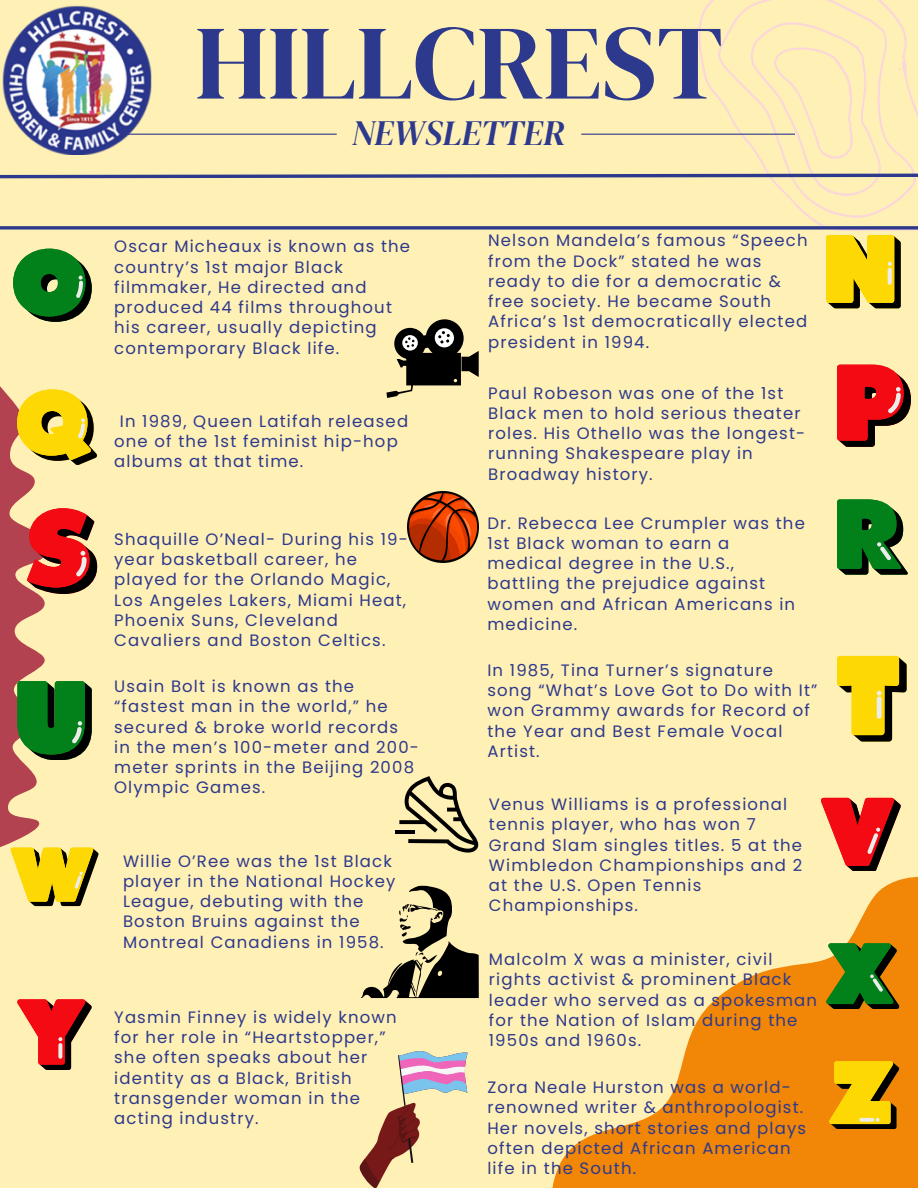
<style>
.page{position:relative;width:918px;height:1188px;background:#fff0b5}
.page>*{position:absolute;margin:0;border:0;box-sizing:border-box;transform-origin:0 0}
.t1{font:105.45px "DM Serif Display";color:#2d398d}
.t2{font:italic 35.25px "DM Serif Display";color:#2d398d}
.t3{font:16.5px/20.2px "Poppins";letter-spacing:.07em;color:#2d398d}
</style>
<div class="page">
<svg style="left:552px;top:877px;width:366px;height:311px;fill:#f18607"></svg>
<svg style="left:698px;top:0;width:220px;height:231px"></svg>
<svg style="left:0;top:172px;width:918px;height:8px"></svg>
<img style="left:2px;top:5px;width:149px;height:149px">
<svg style="left:0;top:226px;width:918px;height:4px;background:#4d5493"></svg>
<hr style="left:123px;top:134px;width:214px;height:1px;background:#2d398d">
<hr style="left:581px;top:134px;width:214px;height:1px;background:#2d398d">
<svg style="left:13px;top:249px;width:79px;height:73px"></svg>
<svg style="left:826px;top:235px;width:74px;height:73px;background:#d6b80f"></svg>
<svg style="left:837px;top:499px;width:71px;height:76px;background:#2e8032"></svg>
<svg style="left:837px;top:365px;width:74px;height:82px"></svg>
<svg style="left:837px;top:656px;width:70px;height:85px"></svg>
<svg style="left:829px;top:1061px;width:70px;height:68px;background:#d0a406"></svg>
<svg style="left:0;top:386px;width:98px;height:520px"></svg>
<svg style="left:826px;top:943px;width:73px;height:66px;background:#427316"></svg>
<svg style="left:17px;top:999px;width:74px;height:71px"></svg>
<svg style="left:821px;top:798px;width:80px;height:73px"></svg>
<svg style="left:386px;top:319px;width:93px;height:79px"></svg>
<img style="left:408px;top:491px;width:71px;height:71px">
<svg style="left:360px;top:886px;width:119px;height:112px"></svg>
<svg style="left:360px;top:1051px;width:107px;height:137px"></svg>
<svg style="left:399px;top:776px;width:80px;height:77px"></svg>
<hr style="left:395px;top:830px;width:20px;height:4px;background:#000">
<p class="t1" style="left:195px;top:-11px;width:530px">HILLCREST</p>
<h1 class="t2" style="left:352px;top:109px;width:215px">NEWSLETTER</h1>
<p class="t3" style="left:114px;top:237px;width:297px">Oscar Micheaux is known as the country’s 1st major Black filmmaker, He directed and produced 44 films throughout his career, usually depicting contemporary Black life.</p>
<h2 class="t3" style="left:114px;top:411px;width:295px;text-indent:6px">In 1989, Queen Latifah released one of the 1st feminist hip-hop albums at that time.</h2>
<p class="t3" style="left:114px;top:529px;width:295px">Shaquille O’Neal- During his 19- year basketball career, he played for the Orlando Magic,<br>Los Angeles Lakers, Miami Heat,<br>Phoenix Suns, Cleveland<br>Cavaliers and Boston Celtics.</p>
<p class="t3" style="left:114px;top:676px;width:306px">Usain Bolt is known as the “fastest man in the world,” he secured &amp; broke world records<br>in the men’s 100-meter and 200- meter sprints in the Beijing 2008<br>Olympic Games.</p>
<p class="t3" style="left:123px;top:851px;width:274px">Willie O’Ree was the 1st Black player in the National Hockey<br>League, debuting with the<br>Boston Bruins against the<br>Montreal Canadiens in 1958.</p>
<p class="t3" style="left:114px;top:1007px;width:284px">Yasmin Finney is widely known for her role in “Heartstopper,” she often speaks about her identity as a Black, British transgender woman in the acting industry.</p>
<p class="t3" style="left:488px;top:230px;width:321px">Nelson Mandela’s famous “Speech from the Dock” stated he was ready to die for a democratic &amp; free society. He became South<br>Africa’s 1st democratically elected president in 1994.</p>
<p class="t3" style="left:488px;top:383px;width:319px">Paul Robeson was one of the 1st<br>Black men to hold serious theater roles. His Othello was the longest&shy;running Shakespeare play in<br>Broadway history.</p>
<p class="t3" style="left:487px;top:513px;width:319px">Dr. Rebecca Lee Crumpler was the<br>1st Black woman to earn a medical degree in the U.S., battling the prejudice against women and African Americans in medicine.</p>
<p class="t3" style="left:487px;top:660px;width:332px">In 1985, Tina Turner’s signature song “What’s Love Got to Do with It” won Grammy awards for Record of the Year and Best Female Vocal<br>Artist.</p>
<p class="t3" style="left:489px;top:794px;width:315px">Venus Williams is a professional tennis player, who has won 7<br>Grand Slam singles titles. 5 at the<br>Wimbledon Championships and 2 at the U.S. Open Tennis<br>Championships.</p>
<p class="t3" style="left:489px;top:949px;width:330px">Malcolm X was a minister, civil rights activist &amp; prominent Black leader who served as a spokesman for the Nation of Islam during the<br>1950s and 1960s.</p>
<p class="t3" style="left:487px;top:1077px;width:320px">Zora Neale Hurston was a world&shy;renowned writer &amp; anthropologist.<br>Her novels, short stories and plays often depicted African American life in the South.</p>
</div>
